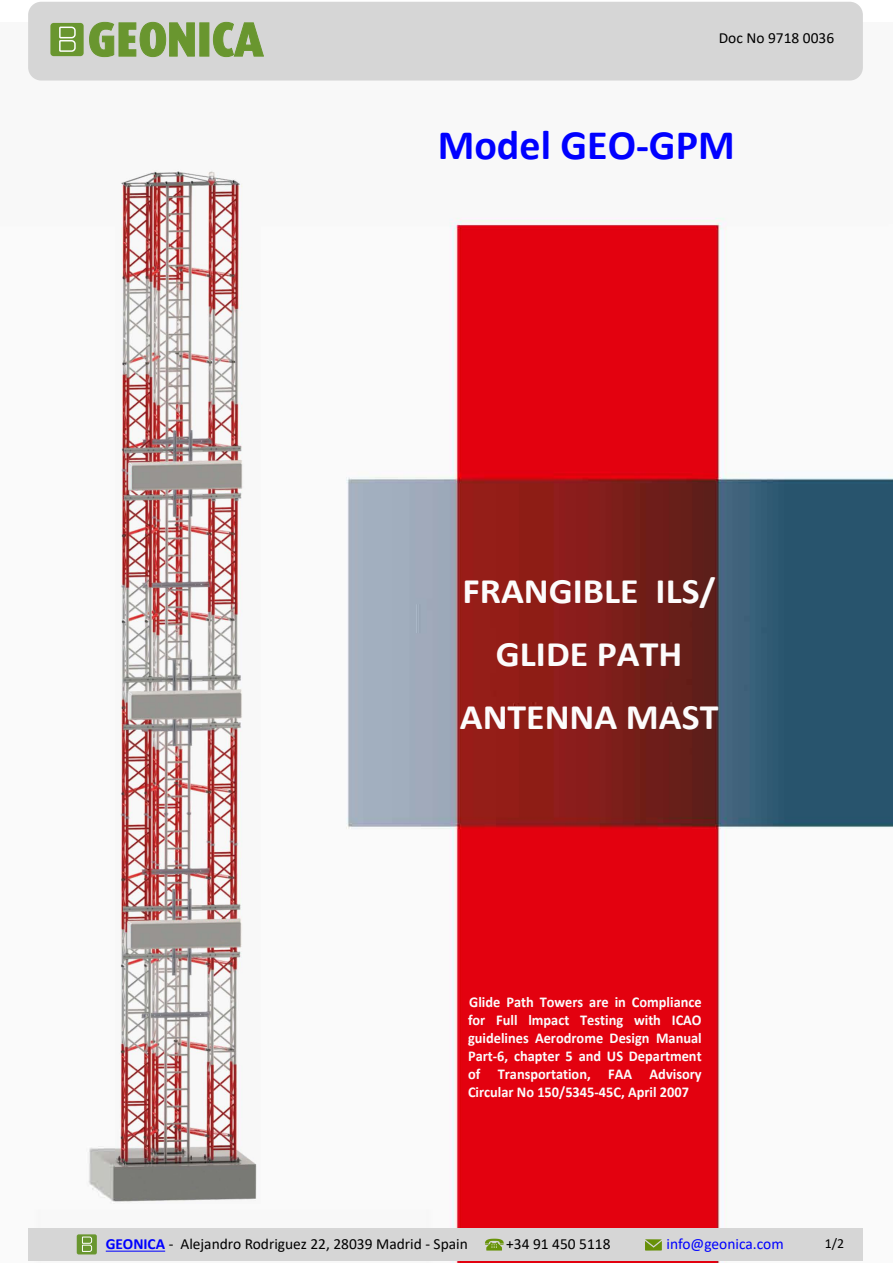
<style>
.page{position:relative;width:893px;height:1263px;background:#fff}
.page>*{position:absolute;margin:0;border:0;box-sizing:border-box;transform-origin:0 0}
.t1{font:700 42px "Calibri";color:#00f}
.t2{font:700 36px/63.2px "Calibri";color:#fcfcfc;text-align:center;scale:1.05 1}
.t3{font:15.45px "Calibri";color:#000}
.t4{font:15.45px "Calibri";color:#00f}
.t5{font:700 15px/18px "Calibri";color:#fcfcfc;text-align:justify;scale:.96 1}
.t6{font:13.95px "Calibri";color:#000}
.s1{font-weight:700;color:#00f}
</style>
<div class="page">
<img style="left:28px;top:71px;width:865px;height:1192px">
<img style="left:115px;top:81px;width:146px;height:1122px">
<div style="left:28px;top:2px;width:835px;height:79px;background:#d6d6d6;border-radius:13px"></div>
<div style="left:28px;top:1229px;width:835px;height:32px;background:#d6d6d6"></div>
<hr style="left:106px;top:1251px;width:59px;height:1px;background:#00f">
<div style="left:50px;top:23px;width:34px;height:33px;background:#69962f;border-radius:3px"></div>
<svg style="left:59px;top:26px;width:17px;height:26px"></svg>
<svg style="left:89px;top:22px;width:106px;height:35px"></svg>
<div style="left:200px;top:23px;width:9px;height:33px;background:#69962f"></div>
<svg style="left:213px;top:22px;width:51px;height:35px"></svg>
<div style="left:77px;top:1234px;width:20px;height:20px;background:#69962f;border-radius:2px"></div>
<svg style="left:82px;top:1236px;width:10px;height:16px"></svg>
<svg style="left:485px;top:1239px;width:19px;height:11px"></svg>
<svg style="left:645px;top:1239px;width:17px;height:12px"></svg>
<p class="t3" style="left:719px;top:27px;width:117px">Doc No 9718 0036</p>
<h1 class="t1" style="left:438px;top:115px;width:299px">Model GEO-GPM</h1>
<h2 class="t2" style="left:460px;top:559px;width:248px">FRANGIBLE ILS/<br>GLIDE PATH<br>ANTENNA MAST</h2>
<p class="t5" style="left:468px;top:992px;width:245px">Glide Path Towers are in Compliance for Full lmpact Testing with ICAO guidelines Aerodrome Design Manual Part-6, chapter 5 and US Department of Transportation, FAA Advisory Circular No 150/5345-45C, April 2007</p>
<p class="t3" style="left:106px;top:1233px;width:364px"><span class="s1">GEONICA</span> - Alejandro Rodriguez 22, 28039 Madrid - Spain</p>
<p class="t3" style="left:506px;top:1233px;width:106px">+34 91 450 5118</p>
<p class="t4" style="left:667px;top:1233px;width:119px">info@geonica.com</p>
<p class="t6" style="left:825px;top:1234px;width:21px">1/2</p>
</div>
